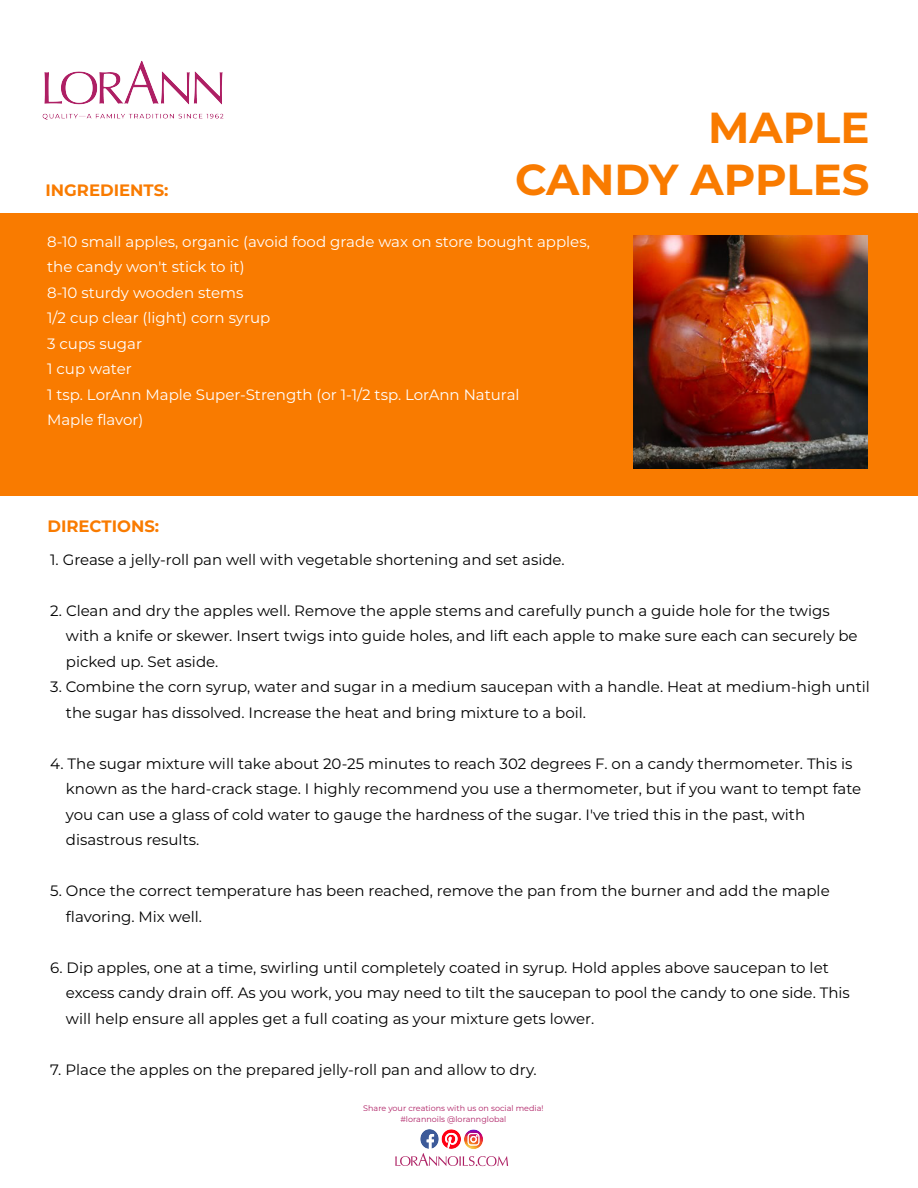
<style>
.page{position:relative;width:918px;height:1188px;background:#fff}
.page>*{position:absolute;margin:0;border:0;box-sizing:border-box;transform-origin:0 0}
.t1{font:700 43.35px/52.1px "Montserrat";color:#f97b00;text-align:right}
.t2{font:700 16.5px "Montserrat";color:#f97b00}
.t3{font:15px/25.5px "Montserrat";color:#000}
.t4{font:15px/25.5px "Montserrat";color:#fff}
.t5{font:7.95px/11.2px "Montserrat";color:#ae1f64;text-align:center}
</style>
<div class="page">
<div style="left:0;top:213px;width:918px;height:282px;background:#f97b00"></div>
<img style="left:395px;top:1153px;width:114px;height:14px">
<img style="left:420px;top:1129px;width:40px;height:20px">
<img style="left:460px;top:1129px;width:23px;height:20px">
<img style="left:42px;top:60px;width:182px;height:60px">
<img style="left:634px;top:235px;width:233px;height:234px">
<h1 class="t1" style="left:515px;top:100px;width:356px">MAPLE<br>CANDY APPLES</h1>
<p class="t4" style="left:47px;top:228px;width:544px">8-10 small apples, organic (avoid food grade wax on store bought apples, the candy won't stick to it)<br>8-10 sturdy wooden stems<br>1/2 cup clear (light) corn syrup<br>3 cups sugar<br>1 cup water<br>1 tsp. LorAnn Maple Super-Strength (or 1-1/2 tsp. LorAnn Natural<br>Maple flavor)</p>
<p class="t2" style="left:46px;top:178px;width:124px">INGREDIENTS:</p>
<p class="t2" style="left:47px;top:514px;width:113px">DIRECTIONS:</p>
<p class="t3" style="left:50px;top:546px;width:516px">1. Grease a jelly-roll pan well with vegetable shortening and set aside.</p>
<p class="t3" style="left:66px;top:597px;width:793px;text-indent:-16px">2. Clean and dry the apples well. Remove the apple stems and carefully punch a guide hole for the twigs with a knife or skewer. Insert twigs into guide holes, and lift each apple to make sure each can securely be picked up. Set aside.</p>
<p class="t3" style="left:66px;top:674px;width:805px;text-indent:-16px">3. Combine the corn syrup, water and sugar in a medium saucepan with a handle. Heat at medium-high until the sugar has dissolved. Increase the heat and bring mixture to a boil.</p>
<p class="t3" style="left:66px;top:750px;width:797px;text-indent:-16px">4. The sugar mixture will take about 20-25 minutes to reach 302 degrees F. on a candy thermometer. This is known as the hard-crack stage. I highly recommend you use a thermometer, but if you want to tempt fate you can use a glass of cold water to gauge the hardness of the sugar. I've tried this in the past, with disastrous results.</p>
<p class="t3" style="left:66px;top:878px;width:765px;text-indent:-16px">5. Once the correct temperature has been reached, remove the pan from the burner and add the maple flavoring. Mix well.</p>
<p class="t3" style="left:66px;top:954px;width:785px;text-indent:-16px">6. Dip apples, one at a time, swirling until completely coated in syrup. Hold apples above saucepan to let excess candy drain off. As you work, you may need to tilt the saucepan to pool the candy to one side. This will help ensure all apples get a full coating as your mixture gets lower.</p>
<p class="t3" style="left:50px;top:1056px;width:488px">7. Place the apples on the prepared jelly-roll pan and allow to dry.</p>
<p class="t5" style="left:363px;top:1102px;width:182px">Share your creations with us on social media! #lorannoils @lorannglobal</p>
</div>
